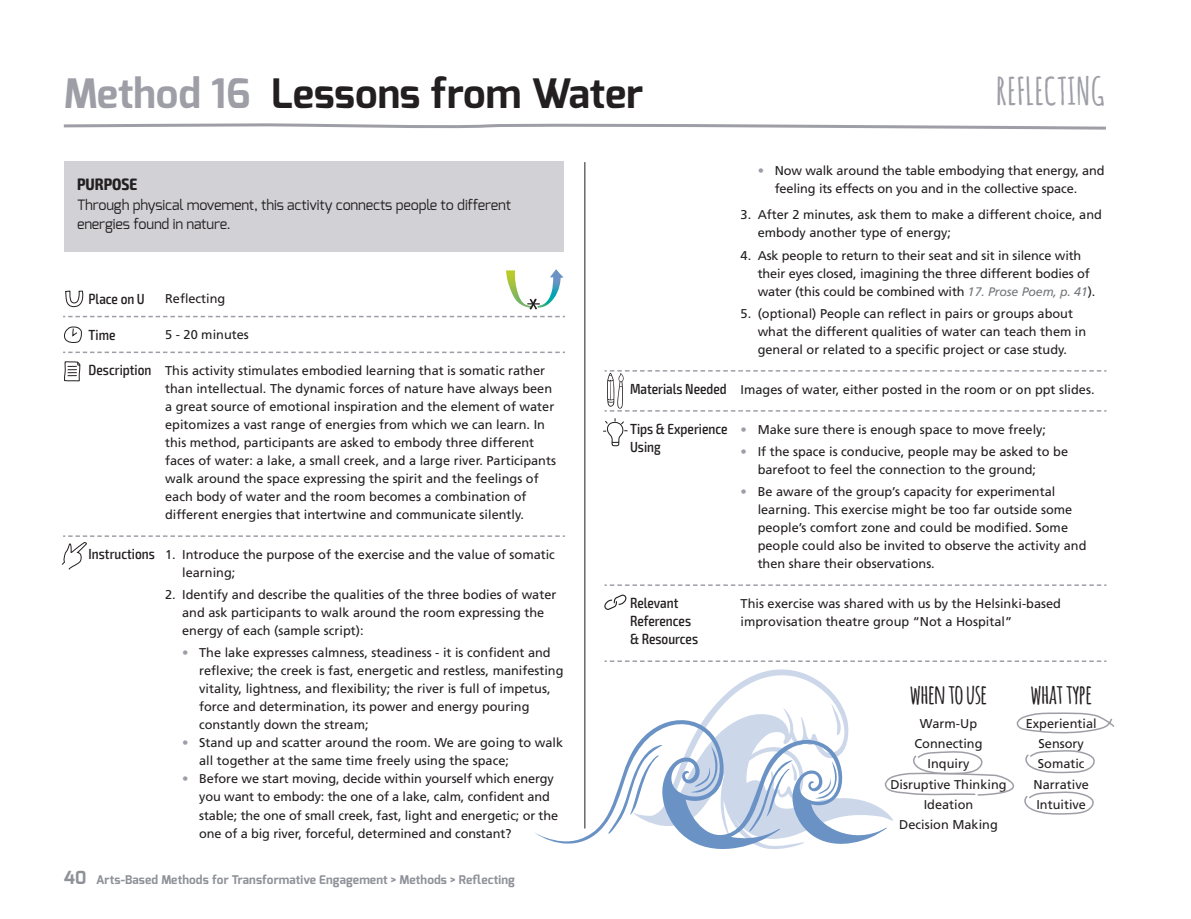
<style>
.page{position:relative;width:1191px;height:919px;background:#fff}
.page>*{position:absolute;margin:0;border:0;box-sizing:border-box;transform-origin:0 0}
.paragraaf_kop_bovena{font:700 40.5px "Exo";color:#231f20}
.t1{font:700 37.5px "Amatic SC";color:#9e9ea7}
.platte_tekst_tabel{font:700 27px "Amatic";color:#231f20}
.purpose_kop{font:700 condensed 16.5px "Exo 2";color:#231f20}
.tabel_kop{font:500 condensed 14.7px/18px "Exo 2";color:#231f20}
.intro{font:14.25px/19.5px "Exo";letter-spacing:-.01em;color:#231f20}
.platte_tekst_tabel-2{font:12.75px/18px "Frutiger";color:#231f20}
.plat_opsom_cijfers{font:12.75px/18px "Frutiger";color:#231f20}
.t2{font:700 12px "Exo";letter-spacing:.01em;color:#8f9199}
.s1{color:#9e9ea7}
.s2{font-size:18px}
.s3{font-style:italic;font-size:12.3px;color:#76787b}
</style>
<div class="page">
<svg style="left:63px;top:123px;width:1043px;height:7px"></svg>
<hr style="left:584px;top:162px;width:1px;height:666px;background:#231f20">
<div style="left:64px;top:162px;width:499px;height:90px;background:#d1d1d6"></div>
<svg style="left:603px;top:418px;width:25px;height:29px"></svg>
<svg style="left:63px;top:351px;width:502px;height:2px"></svg>
<svg style="left:63px;top:316px;width:502px;height:1px"></svg>
<svg style="left:65px;top:290px;width:19px;height:17px"></svg>
<svg style="left:61px;top:535px;width:504px;height:35px"></svg>
<svg style="left:64px;top:361px;width:17px;height:20px"></svg>
<svg style="left:64px;top:326px;width:18px;height:17px"></svg>
<svg style="left:604px;top:370px;width:502px;height:41px"></svg>
<svg style="left:604px;top:584px;width:502px;height:26px"></svg>
<svg style="left:604px;top:660px;width:502px;height:2px"></svg>
<svg style="left:506px;top:269px;width:57px;height:40px"></svg>
<svg style="left:629px;top:660px;width:265px;height:161px"></svg>
<svg style="left:534px;top:711px;width:353px;height:138px"></svg>
<svg style="left:815px;top:761px;width:28px;height:40px"></svg>
<svg style="left:749px;top:760px;width:49px;height:71px"></svg>
<svg style="left:1016px;top:712px;width:98px;height:22px"></svg>
<svg style="left:884px;top:749px;width:211px;height:66px"></svg>
<p class="paragraaf_kop_bovena" style="left:64px;top:67px;width:581px"><span class="s1">Method 16</span> Lessons from Water</p>
<h2 class="t1" style="left:995px;top:64px;width:111px">REFLECTING</h2>
<p class="purpose_kop" style="left:77px;top:174px;width:62px">PURPOSE</p>
<p class="intro" style="left:77px;top:195px;width:435px">Through physical movement, this activity connects people to different energies found in nature.</p>
<p class="tabel_kop" style="left:89px;top:290px;width:58px">Place on U</p>
<p class="platte_tekst_tabel-2" style="left:165px;top:290px;width:62px">Reflecting</p>
<p class="tabel_kop" style="left:89px;top:326px;width:28px">Time</p>
<p class="platte_tekst_tabel-2" style="left:165px;top:326px;width:85px">5 - 20 minutes</p>
<p class="tabel_kop" style="left:89px;top:361px;width:64px">Description</p>
<p class="platte_tekst_tabel-2" style="left:165px;top:361px;width:392px">This activity stimulates embodied learning that is somatic rather than intellectual. The dynamic forces of nature have always been a great source of emotional inspiration and the element of water epitomizes a vast range of energies from which we can learn. In this method, participants are asked to embody three different faces of water: a lake, a small creek, and a large river. Participants walk around the space expressing the spirit and the feelings of each body of water and the room becomes a combination of different energies that intertwine and communicate silently.</p>
<p class="tabel_kop" style="left:89px;top:545px;width:68px">Instructions</p>
<p class="platte_tekst_tabel-2" style="left:182px;top:545px;width:374px;text-indent:-17px">1. Introduce the purpose of the exercise and the value of somatic learning;</p>
<p class="platte_tekst_tabel-2" style="left:182px;top:585px;width:376px;text-indent:-17px">2. Identify and describe the qualities of the three bodies of water and ask participants to walk around the room expressing the energy of each (sample script):</p>
<p class="platte_tekst_tabel-2" style="left:199px;top:643px;width:366px;text-indent:-17px"><span class="s1">•</span> The lake expresses calmness, steadiness - it is confident and reflexive; the creek is fast, energetic and restless, manifesting vitality, lightness, and flexibility; the river is full of impetus, force and determination, its power and energy pouring constantly down the stream;</p>
<p class="platte_tekst_tabel-2" style="left:199px;top:733px;width:365px;text-indent:-17px"><span class="s1">•</span> Stand up and scatter around the room. We are going to walk all together at the same time freely using the space;</p>
<p class="platte_tekst_tabel-2" style="left:199px;top:769px;width:360px;text-indent:-17px"><span class="s1">•</span> Before we start moving, decide within yourself which energy you want to embody: the one of a lake, calm, confident and stable; the one of small creek, fast, light and energetic; or the one of a big river, forceful, determined and constant?</p>
<p class="t2" style="left:64px;top:871px;width:452px"><span class="s2">40</span> Arts-Based Methods for Transformative Engagement &gt; Methods &gt; Reflecting</p>
<p class="platte_tekst_tabel-2" style="left:774px;top:161px;width:331px;text-indent:-17px"><span class="s1">•</span> Now walk around the table embodying that energy, and feeling its effects on you and in the collective space.</p>
<p class="plat_opsom_cijfers" style="left:757px;top:206px;width:346px;text-indent:-17px">3. After 2 minutes, ask them to make a different choice, and embody another type of energy;</p>
<p class="plat_opsom_cijfers" style="left:757px;top:246px;width:339px;text-indent:-17px">4. Ask people to return to their seat and sit in silence with their eyes closed, imagining the three different bodies of water (this could be combined with <span class="s3">17. Prose Poem, p. 41</span>).</p>
<p class="plat_opsom_cijfers" style="left:757px;top:304px;width:330px;text-indent:-17px">5. (optional) People can reflect in pairs or groups about what the different qualities of water can teach them in general or related to a specific project or case study.</p>
<p class="tabel_kop" style="left:630px;top:380px;width:98px">Materials Needed</p>
<p class="platte_tekst_tabel-2" style="left:740px;top:380px;width:355px">Images of water, either posted in the room or on ppt slides.</p>
<p class="tabel_kop" style="left:630px;top:420px;width:99px">Tips &amp; Experience<br>Using</p>
<p class="platte_tekst_tabel-2" style="left:740px;top:420px;width:307px"><span class="s1">•</span> Make sure there is enough space to move freely;</p>
<p class="platte_tekst_tabel-2" style="left:757px;top:442px;width:312px;text-indent:-17px"><span class="s1">•</span> If the space is conducive, people may be asked to be barefoot to feel the connection to the ground;</p>
<p class="platte_tekst_tabel-2" style="left:757px;top:482px;width:330px;text-indent:-17px"><span class="s1">•</span> Be aware of the group’s capacity for experimental learning. This exercise might be too far outside some people’s comfort zone and could be modified. Some people could also be invited to observe the activity and then share their observations.</p>
<p class="tabel_kop" style="left:630px;top:594px;width:70px">Relevant<br>References &amp; Resources</p>
<p class="platte_tekst_tabel-2" style="left:740px;top:594px;width:322px">This exercise was shared with us by the Helsinki-based improvisation theatre group “Not a Hospital”</p>
<p class="platte_tekst_tabel" style="left:910px;top:675px;width:78px">WHEN TO USE</p>
<p class="platte_tekst_tabel-2" style="left:920px;top:714px;width:59px">Warm-Up</p>
<p class="platte_tekst_tabel-2" style="left:914px;top:734px;width:69px">Connecting</p>
<p class="platte_tekst_tabel-2" style="left:927px;top:754px;width:43px">Inquiry</p>
<p class="platte_tekst_tabel-2" style="left:890px;top:775px;width:118px">Disruptive Thinking</p>
<p class="platte_tekst_tabel-2" style="left:923px;top:795px;width:51px">Ideation</p>
<p class="platte_tekst_tabel-2" style="left:899px;top:815px;width:100px">Decision Making</p>
<p class="platte_tekst_tabel" style="left:1030px;top:675px;width:62px">WHAT TYPE</p>
<p class="platte_tekst_tabel-2" style="left:1025px;top:714px;width:72px">Experiential</p>
<p class="platte_tekst_tabel-2" style="left:1038px;top:734px;width:47px">Sensory</p>
<p class="platte_tekst_tabel-2" style="left:1037px;top:754px;width:48px">Somatic</p>
<p class="platte_tekst_tabel-2" style="left:1033px;top:775px;width:57px">Narrative</p>
<p class="platte_tekst_tabel-2" style="left:1036px;top:795px;width:51px">Intuitive</p>
</div>
